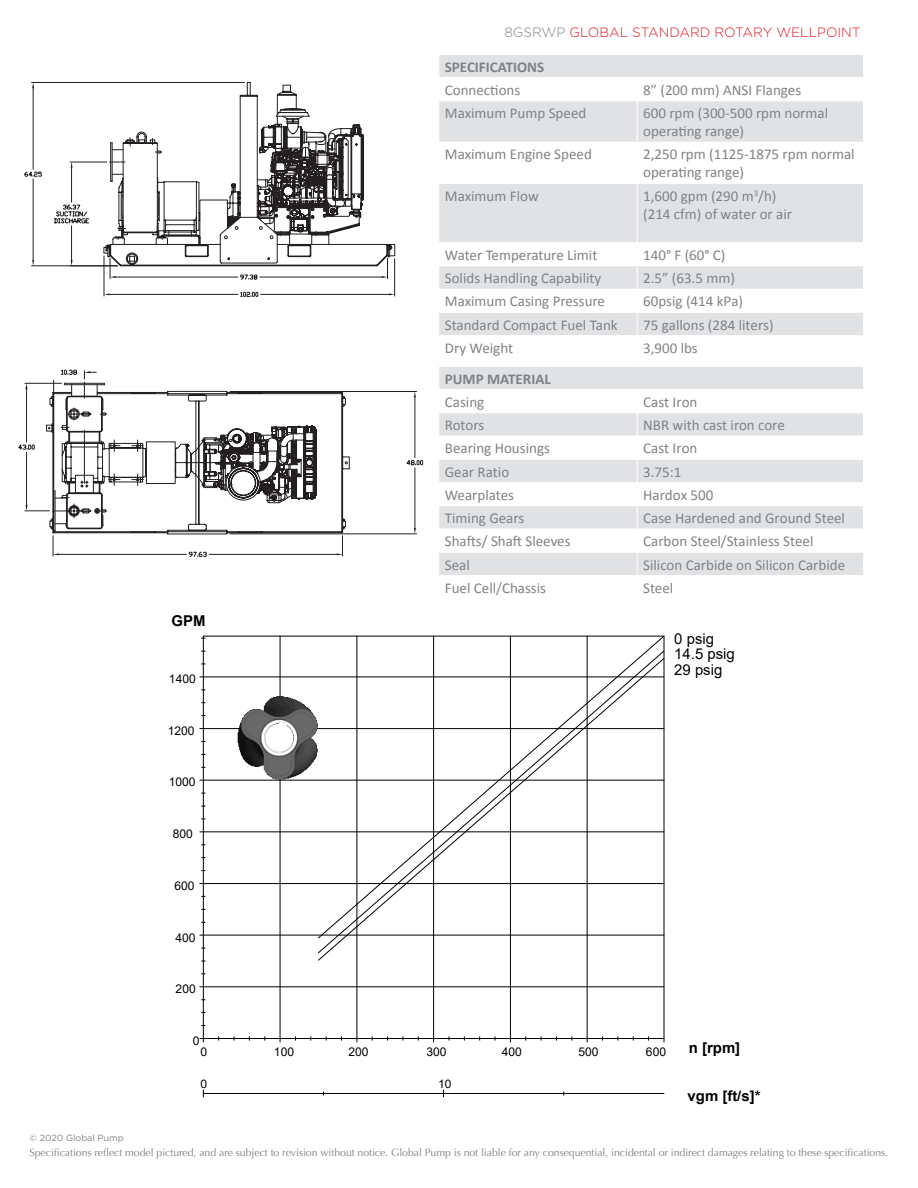
<style>
.page{position:relative;width:918px;height:1188px;background:#fff}
.page>*{position:absolute;margin:0;border:0;box-sizing:border-box;transform-origin:0 0}
.t1{font:15px/18px "Calibri";color:#808285}
.t2{font:700 15px "Calibri";color:#808285}
.t3{font:15px/14.7px "Arial";color:#000}
.t4{font:700 15px "Arial";color:#000}
.t5{font:700 14.55px "Arial";color:#000}
.t6{font:300 13.5px "Gotham";color:#e21926}
.t7{font:12px "Arial";color:#000}
.t8{font:11.7px "Arial";color:#000}
.t9{font:10.5px "Optima";letter-spacing:-.005em;color:#808285}
.t10{font:9px "Gotham";color:#808285}
.s1{color:#808285}
</style>
<div class="page">
<div style="left:439px;top:367px;width:424px;height:22px;background:#e1e2e4"></div>
<svg style="left:439px;top:413px;width:424px;height:162px;fill:#e1e2e4"></svg>
<hr style="left:438px;top:436px;width:199px;height:1px;background:#fff">
<hr style="left:637px;top:436px;width:227px;height:1px;background:#fff">
<hr style="left:438px;top:459px;width:199px;height:1px;background:#fff">
<hr style="left:637px;top:459px;width:227px;height:1px;background:#fff">
<hr style="left:438px;top:482px;width:199px;height:1px;background:#fff">
<hr style="left:637px;top:482px;width:227px;height:1px;background:#fff">
<hr style="left:438px;top:505px;width:199px;height:1px;background:#fff">
<hr style="left:637px;top:505px;width:227px;height:1px;background:#fff">
<hr style="left:438px;top:529px;width:199px;height:1px;background:#fff">
<hr style="left:637px;top:529px;width:227px;height:1px;background:#fff">
<hr style="left:438px;top:552px;width:199px;height:1px;background:#fff">
<hr style="left:637px;top:552px;width:227px;height:1px;background:#fff">
<svg style="left:637px;top:413px;width:1px;height:162px"></svg>
<div style="left:439px;top:55px;width:424px;height:22px;background:#e1e2e4"></div>
<svg style="left:439px;top:101px;width:424px;height:234px;fill:#e1e2e4"></svg>
<hr style="left:637px;top:101px;width:1px;height:41px;background:#fff">
<hr style="left:438px;top:142px;width:199px;height:1px;background:#fff">
<hr style="left:637px;top:142px;width:227px;height:1px;background:#fff">
<hr style="left:637px;top:142px;width:1px;height:41px;background:#fff">
<hr style="left:438px;top:183px;width:199px;height:1px;background:#fff">
<hr style="left:637px;top:183px;width:227px;height:1px;background:#fff">
<hr style="left:637px;top:184px;width:1px;height:58px;background:#fff">
<hr style="left:438px;top:242px;width:199px;height:1px;background:#fff">
<hr style="left:637px;top:242px;width:227px;height:1px;background:#fff">
<hr style="left:438px;top:266px;width:199px;height:1px;background:#fff">
<hr style="left:637px;top:266px;width:227px;height:1px;background:#fff">
<hr style="left:438px;top:289px;width:199px;height:1px;background:#fff">
<hr style="left:637px;top:289px;width:227px;height:1px;background:#fff">
<hr style="left:438px;top:312px;width:199px;height:1px;background:#fff">
<hr style="left:637px;top:312px;width:227px;height:1px;background:#fff">
<svg style="left:637px;top:243px;width:1px;height:92px"></svg>
<svg style="left:31px;top:82px;width:364px;height:215px"></svg>
<svg style="left:24px;top:108px;width:372px;height:163px"></svg>
<svg style="left:49px;top:524px;width:294px;height:33px"></svg>
<svg style="left:61px;top:369px;width:356px;height:165px"></svg>
<svg style="left:414px;top:528px;width:2px;height:6px"></svg>
<svg style="left:18px;top:373px;width:405px;height:151px"></svg>
<div style="left:6px;top:363px;width:50px;height:16px;background:#fff"></div>
<div style="left:5px;top:516px;width:25px;height:16px;background:#fff"></div>
<hr style="left:280px;top:636px;width:1px;height:406px;background:#000">
<hr style="left:357px;top:636px;width:1px;height:406px;background:#000">
<hr style="left:433px;top:636px;width:1px;height:406px;background:#000">
<hr style="left:510px;top:636px;width:1px;height:406px;background:#000">
<hr style="left:587px;top:636px;width:1px;height:406px;background:#000">
<hr style="left:200px;top:987px;width:464px;height:1px;background:#000">
<hr style="left:200px;top:935px;width:464px;height:1px;background:#000">
<hr style="left:200px;top:883px;width:464px;height:1px;background:#000">
<hr style="left:200px;top:832px;width:464px;height:1px;background:#000">
<hr style="left:200px;top:780px;width:464px;height:1px;background:#000">
<hr style="left:200px;top:728px;width:464px;height:1px;background:#000">
<hr style="left:200px;top:677px;width:464px;height:1px;background:#000">
<svg style="left:317px;top:635px;width:348px;height:15px"></svg>
<svg style="left:317px;top:657px;width:348px;height:304px"></svg>
<img style="left:221px;top:677px;width:118px;height:120px">
<hr style="left:203px;top:1093px;width:461px;height:1px;background:#000">
<p class="t6" style="left:504px;top:24px;width:358px"><span class="s1">8GSRWP</span> GLOBAL STANDARD ROTARY WELLPOINT</p>
<p class="t2" style="left:445px;top:57px;width:101px">SPECIFICATIONS</p>
<p class="t1" style="left:445px;top:81px;width:77px">Connections</p>
<p class="t1" style="left:643px;top:81px;width:160px">8” (200 mm) ANSI Flanges</p>
<p class="t1" style="left:445px;top:104px;width:143px">Maximum Pump Speed</p>
<p class="t1" style="left:643px;top:104px;width:186px">600 rpm (300-500 rpm normal operating range)</p>
<p class="t1" style="left:445px;top:145px;width:149px">Maximum Engine Speed</p>
<p class="t1" style="left:643px;top:145px;width:213px">2,250 rpm (1125-1875 rpm normal operating range)</p>
<p class="t1" style="left:445px;top:187px;width:95px">Maximum Flow</p>
<p class="t1" style="left:643px;top:187px;width:150px">1,600 gpm (290 m<sup>3</sup>/h) (214 cfm) of water or air</p>
<p class="t1" style="left:445px;top:246px;width:154px">Water Temperature Limit</p>
<p class="t1" style="left:643px;top:246px;width:84px">140° F (60° C)</p>
<p class="t1" style="left:445px;top:269px;width:158px">Solids Handling Capability</p>
<p class="t1" style="left:643px;top:269px;width:93px">2.5” (63.5 mm)</p>
<p class="t1" style="left:445px;top:292px;width:162px">Maximum Casing Pressure</p>
<p class="t1" style="left:643px;top:292px;width:101px">60psig (414 kPa)</p>
<p class="t1" style="left:445px;top:316px;width:174px">Standard Compact Fuel Tank</p>
<p class="t1" style="left:643px;top:315px;width:132px">75 gallons (284 liters)</p>
<p class="t1" style="left:445px;top:339px;width:70px">Dry Weight</p>
<p class="t1" style="left:643px;top:339px;width:56px">3,900 lbs</p>
<p class="t4" style="left:172px;top:610px;width:35px">GPM</p>
<p class="t7" style="left:169px;top:670px;width:28px">1400</p>
<p class="t7" style="left:168px;top:722px;width:28px">1200</p>
<p class="t7" style="left:169px;top:774px;width:28px">1000</p>
<p class="t7" style="left:173px;top:825px;width:22px">800</p>
<p class="t7" style="left:175px;top:877px;width:22px">600</p>
<p class="t7" style="left:175px;top:929px;width:22px">400</p>
<p class="t7" style="left:176px;top:981px;width:22px">200</p>
<p class="t2" style="left:445px;top:369px;width:107px">PUMP MATERIAL</p>
<p class="t1" style="left:445px;top:393px;width:41px">Casing</p>
<p class="t1" style="left:643px;top:392px;width:56px">Cast Iron</p>
<p class="t1" style="left:445px;top:416px;width:41px">Rotors</p>
<p class="t1" style="left:643px;top:416px;width:143px">NBR with cast iron core</p>
<p class="t1" style="left:445px;top:439px;width:107px">Bearing Housings</p>
<p class="t1" style="left:643px;top:439px;width:56px">Cast Iron</p>
<p class="t1" style="left:445px;top:462px;width:66px">Gear Ratio</p>
<p class="t1" style="left:643px;top:462px;width:40px">3.75:1</p>
<p class="t1" style="left:445px;top:486px;width:71px">Wearplates</p>
<p class="t1" style="left:643px;top:485px;width:72px">Hardox 500</p>
<p class="t1" style="left:445px;top:509px;width:81px">Timing Gears</p>
<p class="t1" style="left:643px;top:509px;width:203px">Case Hardened and Ground Steel</p>
<p class="t1" style="left:445px;top:532px;width:127px">Shafts/ Shaft Sleeves</p>
<p class="t1" style="left:643px;top:532px;width:172px">Carbon Steel/Stainless Steel</p>
<p class="t1" style="left:445px;top:556px;width:26px">Seal</p>
<p class="t1" style="left:643px;top:556px;width:203px">Silicon Carbide on Silicon Carbide</p>
<p class="t1" style="left:445px;top:579px;width:103px">Fuel Cell/Chassis</p>
<p class="t1" style="left:643px;top:579px;width:32px">Steel</p>
<p class="t3" style="left:674px;top:631px;width:62px">0 psig<br>14.5 psig</p>
<p class="t3" style="left:674px;top:663px;width:50px">29 psig</p>
<p class="t7" style="left:193px;top:1032px;width:8px">0</p>
<p class="t7" style="left:201px;top:1043px;width:8px">0</p>
<p class="t7" style="left:274px;top:1043px;width:22px">100</p>
<p class="t7" style="left:348px;top:1043px;width:22px">200</p>
<p class="t7" style="left:427px;top:1043px;width:22px">300</p>
<p class="t7" style="left:502px;top:1043px;width:22px">400</p>
<p class="t7" style="left:578px;top:1043px;width:22px">500</p>
<p class="t7" style="left:646px;top:1043px;width:22px">600</p>
<p class="t4" style="left:689px;top:1038px;width:53px">n [rpm]</p>
<p class="t8" style="left:201px;top:1076px;width:8px">0</p>
<p class="t8" style="left:438px;top:1076px;width:15px">10</p>
<p class="t5" style="left:688px;top:1086px;width:74px">vgm [ft/s]*</p>
<p class="t10" style="left:30px;top:1132px;width:96px">© 2020 Global Pump</p>
<p class="t9" style="left:30px;top:1147px;width:860px">Specifications reflect model pictured, and are subject to revision without notice. Global Pump is not liable for any consequential, incidental or indirect damages relating to these specifications.</p>
</div>
